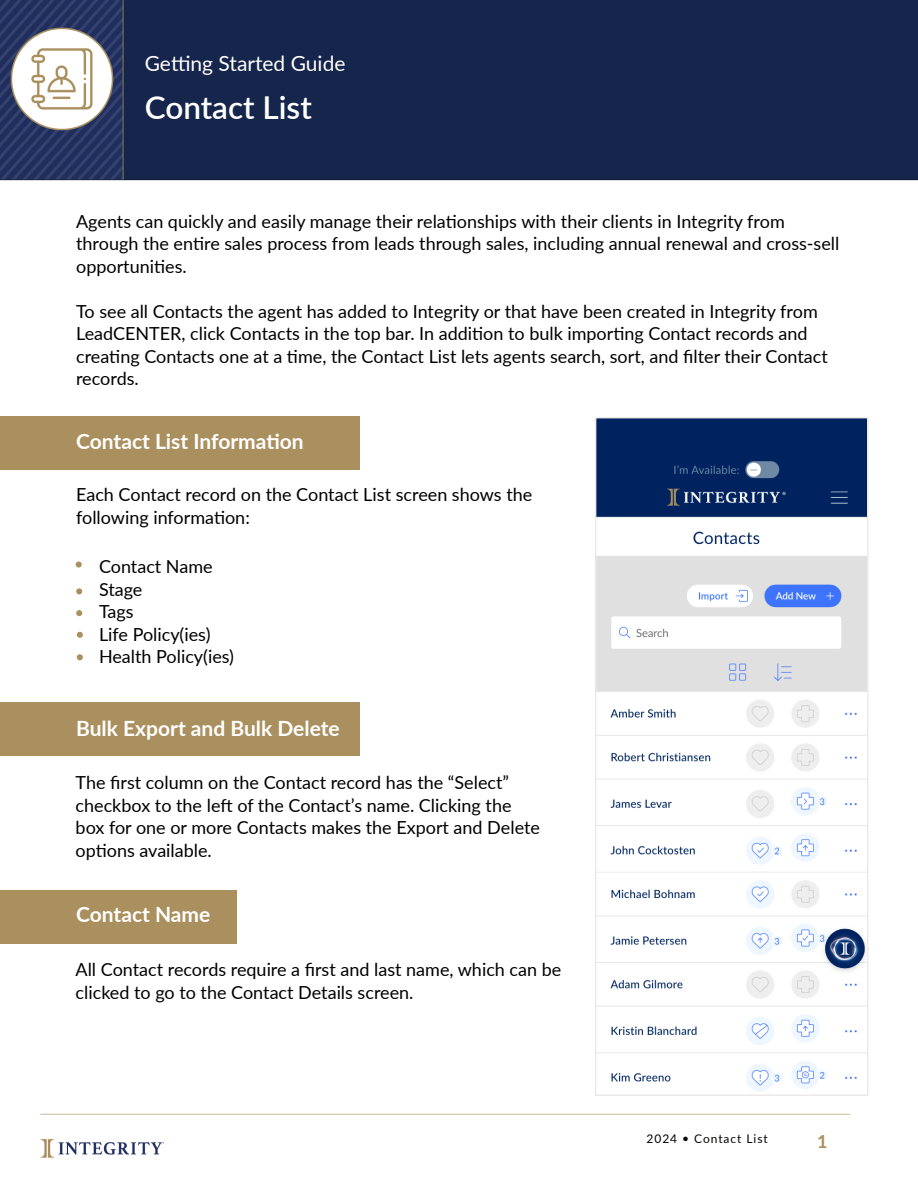
<style>
.page{position:relative;width:918px;height:1188px;background:#fff}
.page>*{position:absolute;margin:0;border:0;box-sizing:border-box;transform-origin:0 0}
.t1{font:600 31.5px "Lato";color:#fff}
.t2{font:700 21px "Lato";color:#fff}
.t3{font:21px "Lato";color:#fff}
.t4{font:18px/22.5px "Lato";color:#000}
.t5{font:700 18px "Lato";color:#aa905e}
.t6{font:12px "Lato";letter-spacing:.08em;color:#040503}
</style>
<div class="page">
<img style="left:0;top:1px;width:918px;height:1157px">
<div style="left:0;top:416px;width:360px;height:54px;background:#aa905e"></div>
<div style="left:0;top:702px;width:360px;height:54px;background:#aa905e"></div>
<div style="left:0;top:890px;width:237px;height:54px;background:#aa905e"></div>
<div style="left:76px;top:561px;width:6px;height:7px;background:#aa905e;border-radius:50%"></div>
<svg style="left:76px;top:588px;width:6px;height:6px"></svg>
<svg style="left:76px;top:610px;width:6px;height:6px"></svg>
<svg style="left:77px;top:632px;width:6px;height:6px"></svg>
<svg style="left:77px;top:654px;width:6px;height:6px"></svg>
<img style="left:598px;top:420px;width:268px;height:673px">
<div style="left:595px;top:417px;width:274px;height:679px;border:2px solid #ebeae9"></div>
<p class="t3" style="left:145px;top:49px;width:202px">Getting Started Guide</p>
<p class="t1" style="left:145px;top:85px;width:169px">Contact List</p>
<p class="t4" style="left:76px;top:209px;width:765px">Agents can quickly and easily manage their relationships with their clients in Integrity from through the entire sales process from leads through sales, including annual renewal and cross-sell opportunities.</p>
<p class="t4" style="left:76px;top:299px;width:753px">To see all Contacts the agent has added to Integrity or that have been created in Integrity from LeadCENTER, click Contacts in the top bar. In addition to bulk importing Contact records and creating Contacts one at a time, the Contact List lets agents search, sort, and filter their Contact records.</p>
<p class="t2" style="left:76px;top:426px;width:229px">Contact List Information</p>
<p class="t4" style="left:76px;top:483px;width:458px">Each Contact record on the Contact List screen shows the following information:</p>
<p class="t4" style="left:99px;top:555px;width:115px">Contact Name</p>
<p class="t4" style="left:99px;top:577px;width:45px">Stage</p>
<p class="t4" style="left:99px;top:600px;width:36px">Tags</p>
<p class="t4" style="left:99px;top:622px;width:113px">Life Policy(ies)</p>
<p class="t4" style="left:99px;top:645px;width:137px">Health Policy(ies)</p>
<p class="t2" style="left:76px;top:712px;width:265px">Bulk Export and Bulk Delete</p>
<p class="t4" style="left:76px;top:771px;width:466px">The first column on the Contact record has the “Select” checkbox to the left of the Contact’s name. Clicking the box for one or more Contacts makes the Export and Delete options available.</p>
<p class="t2" style="left:76px;top:899px;width:136px">Contact Name</p>
<p class="t4" style="left:76px;top:958px;width:487px">All Contact records require a first and last name, which can be clicked to go to the Contact Details screen.</p>
<p class="t6" style="left:646px;top:1130px;width:123px">2024 • Contact List</p>
<p class="t5" style="left:817px;top:1128px;width:12px">1</p>
</div>
